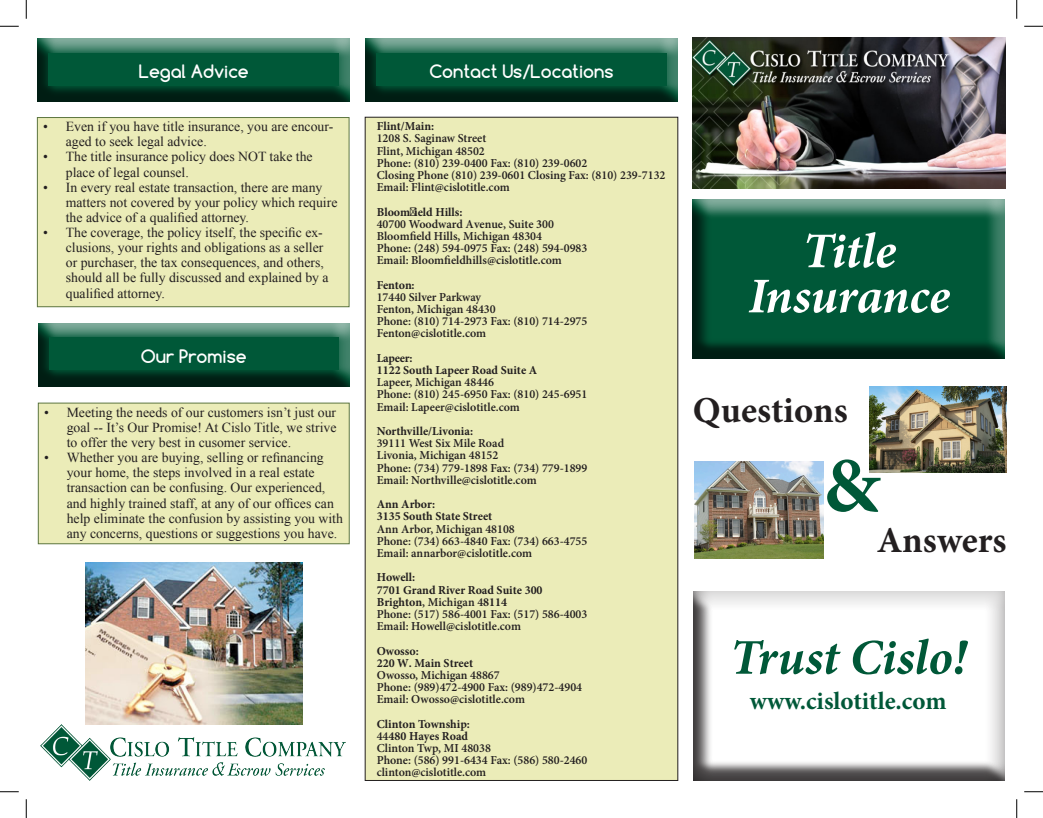
<style>
.page{position:relative;width:1043px;height:818px;background:#fff}
.page>*{position:absolute;margin:0;border:0;box-sizing:border-box;transform-origin:0 0}
.t1{font:700 77.5px "Minion Pro";color:#005838}
.t2{font:italic 700 50px "Minion Pro";letter-spacing:-.005em;color:#fff}
.t3{font:italic 700 50px "Minion Pro";color:#005838}
.t4{font:700 36.5px "Minion Pro";color:#231f20}
.t5{font:700 25px "Minion Pro";color:#005838}
.t6{font:700 17.5px "Comfortaa";color:#fff}
.t7{font:13.75px/15.1px "Times New Roman";color:#231f20}
.t8{font:600 12.25px/12.2px "Minion Pro";color:#231f20}
.s1{font-weight:700}
</style>
<div class="page">
<div style="left:687px;top:586px;width:318px;height:196px;background:#231f20;opacity:.75"></div>
<img style="left:40px;top:724px;width:306px;height:56px">
<div style="left:680px;top:192px;width:325px;height:167px;background:#231f20;opacity:.75"></div>
<img style="left:85px;top:562px;width:218px;height:162px">
<img style="left:692px;top:38px;width:313px;height:151px">
<div style="left:365px;top:117px;width:312px;height:663px;background:#ebecb8"></div>
<div style="left:25px;top:31px;width:325px;height:71px;background:#231f20;opacity:.75"></div>
<div style="left:49px;top:53px;width:290px;height:32px;background:#005838"></div>
<div style="left:37px;top:117px;width:312px;height:190px;background:#ebecb8"></div>
<div style="left:37px;top:117px;width:312px;height:190px;border:1px solid #5d7641"></div>
<div style="left:26px;top:316px;width:324px;height:71px;background:#231f20;opacity:.75"></div>
<div style="left:49px;top:338px;width:289px;height:32px;background:#005838"></div>
<div style="left:38px;top:403px;width:311px;height:140px;background:#ebecb8"></div>
<div style="left:38px;top:403px;width:311px;height:141px;border:1px solid #5d7641"></div>
<div style="left:353px;top:31px;width:325px;height:71px;background:#231f20;opacity:.75"></div>
<div style="left:376px;top:53px;width:290px;height:32px;background:#005838"></div>
<img style="left:695px;top:461px;width:128px;height:98px">
<img style="left:869px;top:386px;width:137px;height:86px">
<svg style="left:0;top:25px;width:19px;height:2px"></svg>
<svg style="left:1024px;top:25px;width:18px;height:2px"></svg>
<svg style="left:0;top:791px;width:19px;height:1px"></svg>
<svg style="left:1024px;top:791px;width:18px;height:1px"></svg>
<svg style="left:25px;top:0;width:2px;height:19px"></svg>
<svg style="left:25px;top:799px;width:2px;height:19px"></svg>
<svg style="left:1016px;top:0;width:1px;height:19px"></svg>
<svg style="left:1016px;top:799px;width:1px;height:19px"></svg>
<p class="t6" style="left:139px;top:60px;width:112px">Legal Advice</p>
<p class="t7" style="left:66px;top:119px;width:269px;text-indent:-22px">• Even if you have title insurance, you are encour&shy;aged to seek legal advice.</p>
<p class="t7" style="left:66px;top:149px;width:248px;text-indent:-22px">• The title insurance policy does NOT take the place of legal counsel.</p>
<p class="t7" style="left:66px;top:179px;width:273px;text-indent:-22px">• In every real estate transaction, there are many matters not covered by your policy which require the advice of a qualified attorney.</p>
<p class="t7" style="left:66px;top:225px;width:264px;text-indent:-22px">• The coverage, the policy itself, the specific ex&shy;clusions, your rights and obligations as a seller or purchaser, the tax consequences, and others, should all be fully discussed and explained by a qualified attorney.</p>
<p class="t6" style="left:141px;top:345px;width:107px">Our Promise</p>
<p class="t7" style="left:67px;top:404px;width:271px;text-align:justify;text-indent:-22px">• Meeting the needs of our customers isn’t just our goal -- It’s Our Promise! At Cislo Title, we strive to offer the very best in cusomer service.</p>
<p class="t7" style="left:67px;top:449px;width:278px;text-indent:-22px">• Whether you are buying, selling or refinancing your home, the steps involved in a real estate transaction can be confusing. Our experienced, and highly trained staff, at any of our offices can help eliminate the confusion by assisting you with any concerns, questions or suggestions you have.</p>
<p class="t6" style="left:429px;top:60px;width:185px">Contact Us/Locations</p>
<p class="t8" style="left:377px;top:120px;width:290px"><span class="s1">Flint/Main:<br></span>1208 S. Saginaw Street<br>Flint, Michigan 48502<br>Phone: (810) 239-0400 Fax: (810) 239-0602<br>Closing Phone (810) 239-0601 Closing Fax: (810) 239-7132<br>Email: Flint@cislotitle.com</p>
<p class="t8" style="left:377px;top:205px;width:212px"><span class="s1">Bloomfield Hills:<br></span>40700 Woodward Avenue, Suite <span class="s1">3</span>00<br>Bloomfield Hills, Michigan 48304<br>Phone: (248) 594-0975 Fax: (248) 594-0983<br>Email: Bloomfieldhills@cislotitle.com</p>
<p class="t8" style="left:377px;top:278px;width:212px"><span class="s1">Fenton:<br></span>17440 Silver Parkway<br>Fenton, Michigan 48430<br>Phone: (810) 714-2973 Fax: (810) 714-2975<br>Fenton@cislotitle.com</p>
<p class="t8" style="left:377px;top:352px;width:212px"><span class="s1">Lapeer:<br>1122 South Lapeer Road Suite A<br></span>Lapeer, Michigan 48446<br>Phone: (810) 245-6950 Fax: (810) 245-6951<br>Email: Lapeer@cislotitle.com</p>
<p class="t8" style="left:377px;top:425px;width:212px"><span class="s1">Northville/Livonia:<br></span>39111 West Six Mile Road<br>Livonia, Michigan 48152<br>Phone: (734) 779-1898 Fax: (734) 779-1899<br>Email: Northville@cislotitle.com</p>
<p class="t8" style="left:377px;top:498px;width:212px"><span class="s1">Ann Arbor:<br>3135 South State Street<br></span>Ann Arbor, Michigan 48108<br>Phone: (734) 663-4840 Fax: (734) 663-4755<br>Email: annarbor@cislotitle.com</p>
<p class="t8" style="left:377px;top:571px;width:212px"><span class="s1">Howell:<br>7701 Grand River Road Suite 300<br>Brighton</span>, Michigan 4<span class="s1">8114<br></span>Phone: (517) 586-4001 Fax: (517) 586-4003<br>Email: Howell@cislotitle.com</p>
<p class="t8" style="left:377px;top:644px;width:207px"><span class="s1">Owosso:<br>220 W. Main Street<br></span>Owosso, Michigan 48867<br>Phone: (989)472-4900 Fax: (989)472-4904<br>Email: Owosso@cislotitle.com</p>
<p class="t8" style="left:377px;top:717px;width:212px"><span class="s1">Clinton Township:<br></span>44<span class="s1">480 Hayes Road<br></span>Clinton Twp, MI 48038<br>Phone: (586) 991-6434 Fax: (586) 580-2460 clinton@cislotitle.com</p>
<p class="t2" style="left:802px;top:215px;width:95px">Title</p>
<p class="t2" style="left:748px;top:261px;width:203px">Insurance</p>
<p class="t4" style="left:692px;top:384px;width:156px">Questions</p>
<p class="t1" style="left:823px;top:431px;width:57px">&amp;</p>
<p class="t4" style="left:876px;top:515px;width:131px">Answers</p>
<p class="t3" style="left:730px;top:622px;width:238px">Trust Cislo!</p>
<p class="t5" style="left:750px;top:683px;width:198px">www.cislotitle.com</p>
</div>
